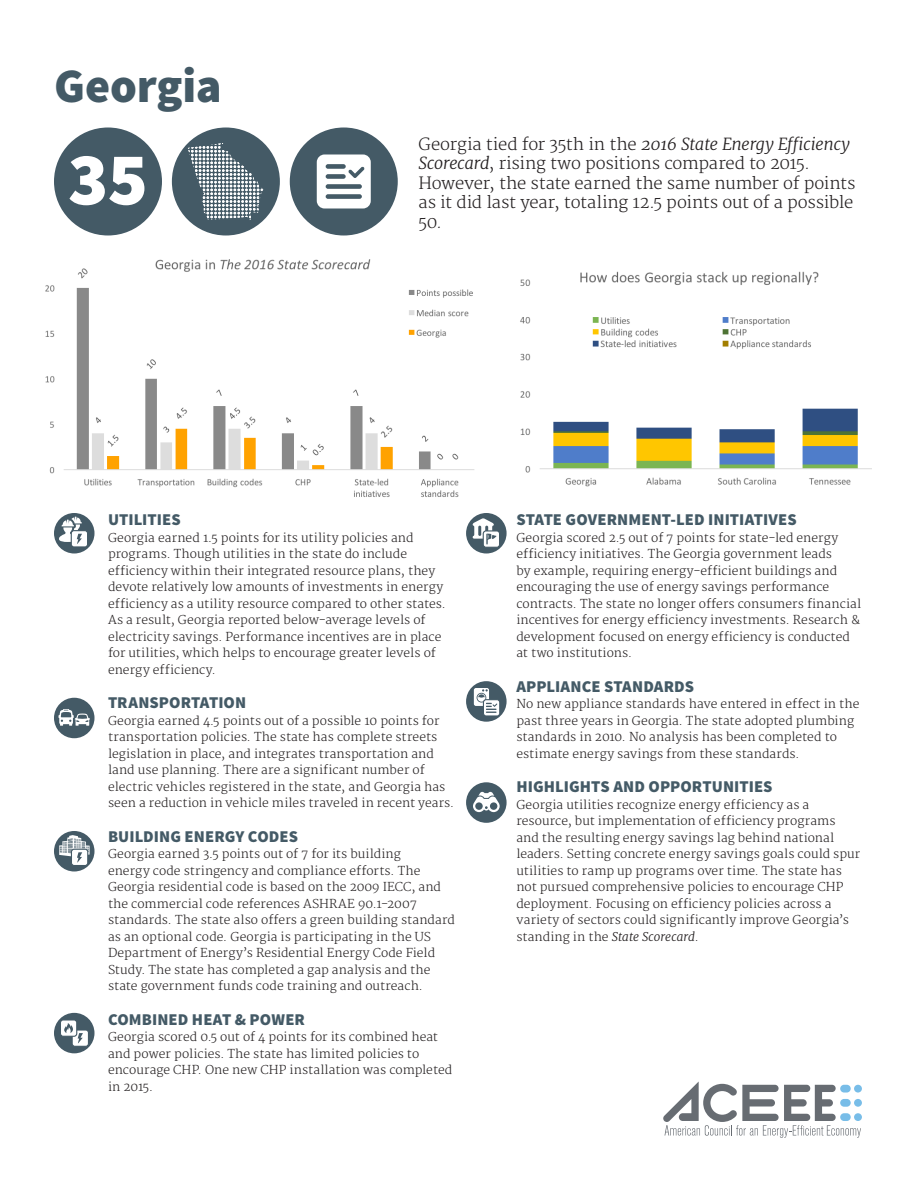
<style>
.page{position:relative;width:918px;height:1188px;background:#fff}
.page>*{position:absolute;margin:0;border:0;box-sizing:border-box;transform-origin:0 0}
.Header_1{font:900 75px "Source Sans Pro";color:#fff}
.Header_1-2{font:900 48px "Source Sans Pro";letter-spacing:-.005em;color:#445a66}
.Header_-_Callout{font:300 16.5px/19.5px "Merriweather";letter-spacing:-.015em;color:#231f20}
.Sub-Header_1{font:900 16.5px "Source Sans Pro";letter-spacing:.005em;color:#445a66}
.Body_Text{font:300 12px/16.5px "Merriweather";letter-spacing:.005em;color:#231f20}
.s1{font-style:italic}
</style>
<div class="page">
<div style="left:290px;top:128px;width:108px;height:108px;background:#445a66;border-radius:50%"></div>
<svg style="left:317px;top:155px;width:54px;height:54px;background:#d4d9dc"></svg>
<svg style="left:663px;top:1081px;width:198px;height:57px"></svg>
<div style="left:54px;top:128px;width:108px;height:108px;background:#445a66;border-radius:50%"></div>
<div style="left:54px;top:513px;width:41px;height:41px;background:#445a66;border-radius:50%"></div>
<svg style="left:59px;top:517px;width:29px;height:31px"></svg>
<div style="left:54px;top:698px;width:41px;height:40px;background:#445a66;border-radius:50%"></div>
<svg style="left:59px;top:709px;width:31px;height:17px"></svg>
<div style="left:54px;top:831px;width:40px;height:41px;background:#445a66;border-radius:50%"></div>
<svg style="left:59px;top:835px;width:31px;height:31px"></svg>
<div style="left:54px;top:1013px;width:40px;height:40px;background:#445a66;border-radius:50%"></div>
<svg style="left:61px;top:1020px;width:27px;height:26px"></svg>
<div style="left:466px;top:513px;width:41px;height:41px;background:#445a66;border-radius:50%"></div>
<svg style="left:473px;top:518px;width:27px;height:29px"></svg>
<div style="left:466px;top:681px;width:41px;height:41px;background:#445a66;border-radius:50%"></div>
<svg style="left:474px;top:688px;width:26px;height:29px"></svg>
<div style="left:466px;top:782px;width:41px;height:41px;background:#445a66;border-radius:50%"></div>
<svg style="left:473px;top:792px;width:27px;height:20px"></svg>
<img style="left:45px;top:259px;width:430px;height:238px">
<img style="left:520px;top:271px;width:352px;height:216px">
<div style="left:172px;top:128px;width:108px;height:108px;background:#445a66;border-radius:50%"></div>
<svg style="left:188px;top:143px;width:71px;height:78px"></svg>
<p class="Header_1-2" style="left:54px;top:55px;width:169px">Georgia</p>
<p class="Header_1" style="left:68px;top:131px;width:82px">35</p>
<p class="Header_-_Callout" style="left:418px;top:135px;width:439px">Georgia tied for 35th in the <span class="s1">2016 State Energy Efficiency Scorecard</span>, rising two positions compared to 2015.<br>However, the state earned the same number of points as it did last year, totaling 12.5 points out of a possible 50.</p>
<p class="Sub-Header_1" style="left:108px;top:509px;width:74px">UTILITIES</p>
<p class="Body_Text" style="left:108px;top:530px;width:339px">Georgia earned 1.5 points for its utility policies and programs. Though utilities in the state do include efficiency within their integrated resource plans, they devote relatively low amounts of investments in energy efficiency as a utility resource compared to other states.<br>As a result, Georgia reported below-average levels of electricity savings. Performance incentives are in place for utilities, which helps to encourage greater levels of energy efficiency.</p>
<p class="Sub-Header_1" style="left:108px;top:692px;width:140px">TRANSPORTATION</p>
<p class="Body_Text" style="left:108px;top:713px;width:348px">Georgia earned 4.5 points out of a possible 10 points for transportation policies. The state has complete streets legislation in place, and integrates transportation and land use planning. There are a significant number of electric vehicles registered in the state, and Georgia has seen a reduction in vehicle miles traveled in recent years.</p>
<p class="Sub-Header_1" style="left:108px;top:826px;width:192px">BUILDING ENERGY CODES</p>
<p class="Body_Text" style="left:108px;top:846px;width:348px">Georgia earned 3.5 points out of 7 for its building<br>energy code stringency and compliance efforts. The Georgia residential code is based on the 2009 IECC, and the commercial code references ASHRAE 90.1-2007 standards. The state also offers a green building standard as an optional code. Georgia is participating in the US Department of Energy’s Residential Energy Code Field Study. The state has completed a gap analysis and the state government funds code training and outreach.</p>
<p class="Sub-Header_1" style="left:108px;top:1009px;width:199px">COMBINED HEAT &amp; POWER</p>
<p class="Body_Text" style="left:108px;top:1029px;width:346px">Georgia scored 0.5 out of 4 points for its combined heat and power policies. The state has limited policies to encourage CHP. One new CHP installation was completed in 2015.</p>
<p class="Sub-Header_1" style="left:516px;top:509px;width:282px">STATE GOVERNMENT-LED INITIATIVES</p>
<p class="Body_Text" style="left:516px;top:530px;width:346px">Georgia scored 2.5 out of 7 points for state-led energy efficiency initiatives. The Georgia government leads<br>by example, requiring energy-efficient buildings and encouraging the use of energy savings performance contracts. The state no longer offers consumers financial incentives for energy efficiency investments. Research &amp; development focused on energy efficiency is conducted at two institutions.</p>
<p class="Sub-Header_1" style="left:516px;top:676px;width:179px">APPLIANCE STANDARDS</p>
<p class="Body_Text" style="left:516px;top:696px;width:345px">No new appliance standards have entered in effect in the past three years in Georgia. The state adopted plumbing standards in 2010. No analysis has been completed to estimate energy savings from these standards.</p>
<p class="Sub-Header_1" style="left:516px;top:776px;width:258px">HIGHLIGHTS AND OPPORTUNITIES</p>
<p class="Body_Text" style="left:516px;top:797px;width:346px">Georgia utilities recognize energy efficiency as a resource, but implementation of efficiency programs and the resulting energy savings lag behind national leaders. Setting concrete energy savings goals could spur utilities to ramp up programs over time. The state has not pursued comprehensive policies to encourage CHP deployment. Focusing on efficiency policies across a variety of sectors could significantly improve Georgia’s standing in the <span class="s1">State Scorecard</span>.</p>
</div>
